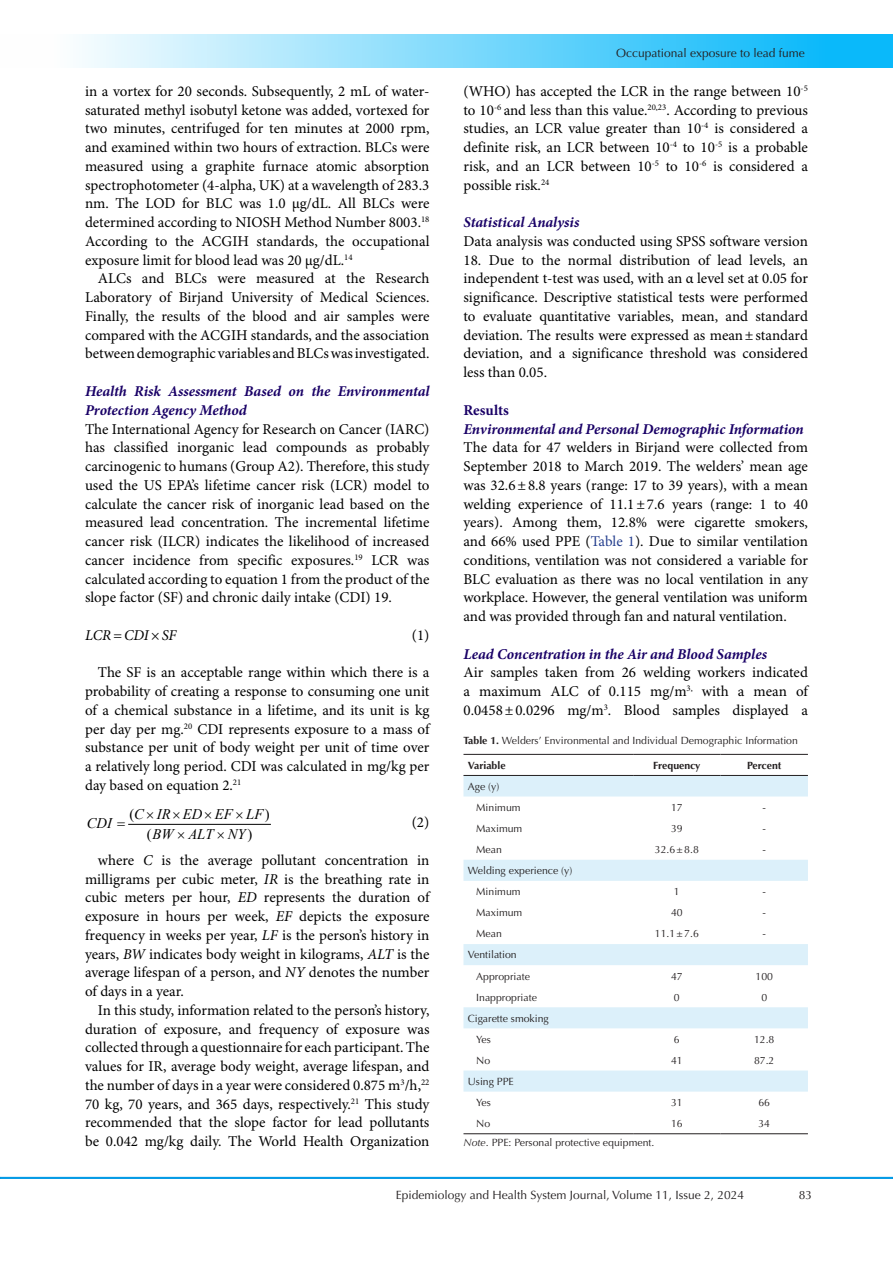
<style>
.page{position:relative;width:893px;height:1263px;background:#fff}
.page>*{position:absolute;margin:0;border:0;box-sizing:border-box;transform-origin:0 0}
.t1{font:15px/18.8px "Minion Pro";color:#000;text-align:justify}
.Heading_2{font:italic 700 15px/18.8px "Minion Pro";letter-spacing:-.005em;color:#190066}
.t2{font:italic 15px "Minion Pro";letter-spacing:-.01em;color:#000}
.Heading_1{font:700 15px "Minion Pro";color:#190066}
.t3{font:italic 14.7px/20.7px "Times New Roman";color:#000;text-align:center}
.t4{font:12px "Optima LT Std";color:#231f20}
.t5{font:10.5px "Optima LT Std";color:#231f20}
.t6{font:700 10.5px "Optima LT Std";color:#231f20}
.s1{font-style:normal}
.s2{font-style:italic}
.s3{color:#253f8e}
.s4{font-weight:700}
</style>
<div class="page">
<hr style="left:0;top:1177px;width:893px;height:2px;background:#0099e5">
<div style="left:0;top:35px;width:892px;height:33px;background:linear-gradient(to right,#fff,#00b4f9)"></div>
<hr style="left:129px;top:824px;width:141px;height:1px;background:#000">
<svg style="left:463px;top:776px;width:345px;height:315px"></svg>
<hr style="left:463px;top:754px;width:170px;height:1px;background:#231f20">
<hr style="left:633px;top:754px;width:87px;height:1px;background:#231f20">
<hr style="left:720px;top:754px;width:88px;height:1px;background:#231f20">
<hr style="left:463px;top:775px;width:170px;height:1px;background:#231f20">
<hr style="left:633px;top:775px;width:87px;height:1px;background:#231f20">
<hr style="left:720px;top:775px;width:88px;height:1px;background:#231f20">
<hr style="left:463px;top:1133px;width:170px;height:1px;background:#231f20">
<hr style="left:633px;top:1133px;width:87px;height:1px;background:#231f20">
<hr style="left:720px;top:1133px;width:88px;height:1px;background:#231f20">
<p class="t1" style="left:85px;top:82px;width:346px">in a vortex for 20 seconds. Subsequently, 2 mL of water&shy;saturated methyl isobutyl ketone was added, vortexed for two minutes, centrifuged for ten minutes at 2000 rpm, and examined within two hours of extraction. BLCs were measured using a graphite furnace atomic absorption spectrophotometer (4-alpha, UK) at a wavelength of 283.3 nm. The LOD for BLC was 1.0 μg/dL. All BLCs were determined according to NIOSH Method Number 8003.<sup>18<br></sup>According to the ACGIH standards, the occupational exposure limit for blood lead was 20 µg/dL.<sup>14</sup></p>
<p class="t1" style="left:85px;top:270px;width:346px;text-indent:13px">ALCs and BLCs were measured at the Research Laboratory of Birjand University of Medical Sciences.<br>Finally, the results of the blood and air samples were compared with the ACGIH standards, and the association between demographic variables and BLCs was investigated.</p>
<p class="Heading_2" style="left:85px;top:382px;width:346px">Health Risk Assessment Based on the Environmental<br>Protection Agency Method</p>
<p class="t1" style="left:85px;top:420px;width:346px">The International Agency for Research on Cancer (IARC) has classified inorganic lead compounds as probably carcinogenic to humans (Group A2). Therefore, this study used the US EPA’s lifetime cancer risk (LCR) model to calculate the cancer risk of inorganic lead based on the measured lead concentration. The incremental lifetime cancer risk (ILCR) indicates the likelihood of increased cancer incidence from specific exposures.<sup>19</sup> LCR was calculated according to equation 1 from the product of the slope factor (SF) and chronic daily intake (CDI) 19.</p>
<p class="t2" style="left:85px;top:625px;width:93px">LCR=CDI×SF</p>
<p class="t1" style="left:412px;top:626px;width:19px">(1)</p>
<p class="t1" style="left:85px;top:664px;width:346px;text-indent:13px">The SF is an acceptable range within which there is a probability of creating a response to consuming one unit of a chemical substance in a lifetime, and its unit is kg per day per mg.<sup>20</sup> CDI represents exposure to a mass of substance per unit of body weight per unit of time over a relatively long period. CDI was calculated in mg/kg per day based on equation 2.<sup>21</sup></p>
<p class="t3" style="left:129px;top:803px;width:142px"><span class="s1">(</span>C IR ED EF LF<span class="s1">) (</span>BW ALT NY <span class="s1">)</span></p>
<p class="t3" style="left:87px;top:812px;width:27px">CDI</p>
<p class="t1" style="left:412px;top:814px;width:19px">(2)</p>
<p class="t1" style="left:85px;top:851px;width:346px;text-indent:13px">where <span class="s2">C</span> is the average pollutant concentration in milligrams per cubic meter, <span class="s2">IR</span> is the breathing rate in cubic meters per hour, <span class="s2">ED</span> represents the duration of exposure in hours per week, <span class="s2">EF</span> depicts the exposure frequency in weeks per year, <span class="s2">LF</span> is the person’s history in years, <span class="s2">BW</span> indicates body weight in kilograms, <span class="s2">ALT</span> is the average lifespan of a person, and <span class="s2">NY</span> denotes the number of days in a year.</p>
<p class="t1" style="left:85px;top:1001px;width:346px;text-indent:13px">In this study, information related to the person’s history, duration of exposure, and frequency of exposure was collected through a questionnaire for each participant. The values for IR, average body weight, average lifespan, and the number of days in a year were considered 0.875 m<sup>3</sup>/h,<sup>22<br></sup>70 kg, 70 years, and 365 days, respectively.<sup>21</sup> This study recommended that the slope factor for lead pollutants be 0.042 mg/kg daily. The World Health Organization</p>
<p class="t4" style="left:616px;top:46px;width:190px">Occupational exposure to lead fume</p>
<p class="t1" style="left:463px;top:82px;width:346px">(WHO) has accepted the LCR in the range between 10<sup>-5 </sup>to 10<sup>-6</sup> and less than this value.<sup>20,23</sup>. According to previous studies, an LCR value greater than 10<sup>-4</sup> is considered a definite risk, an LCR between 10<sup>-4</sup> to 10<sup>-5</sup> is a probable risk, and an LCR between 10<sup>-5</sup> to 10<sup>-6</sup> is considered a possible risk.<sup>24</sup></p>
<p class="Heading_2" style="left:463px;top:213px;width:117px">Statistical Analysis</p>
<p class="t1" style="left:463px;top:232px;width:346px">Data analysis was conducted using SPSS software version</p>
<p class="t1" style="left:463px;top:251px;width:346px">18. Due to the normal distribution of lead levels, an independent t-test was used, with an α level set at 0.05 for significance. Descriptive statistical tests were performed to evaluate quantitative variables, mean, and standard deviation. The results were expressed as mean±standard deviation, and a significance threshold was considered less than 0.05.</p>
<p class="Heading_1" style="left:463px;top:399px;width:47px">Results</p>
<p class="Heading_2" style="left:463px;top:419px;width:342px">Environmental and Personal Demographic Information</p>
<p class="t1" style="left:463px;top:439px;width:346px">The data for 47 welders in Birjand were collected from September 2018 to March 2019. The welders’ mean age was 32.6±8.8 years (range: 17 to 39 years), with a mean welding experience of 11.1±7.6 years (range: 1 to 40 years). Among them, 12.8% were cigarette smokers, and 66% used PPE (<span class="s3">Table 1</span>). Due to similar ventilation conditions, ventilation was not considered a variable for BLC evaluation as there was no local ventilation in any workplace. However, the general ventilation was uniform and was provided through fan and natural ventilation.</p>
<p class="Heading_2" style="left:463px;top:644px;width:305px">Lead Concentration in the Air and Blood Samples</p>
<p class="t1" style="left:463px;top:664px;width:346px">Air samples taken from 26 welding workers indicated a maximum ALC of 0.115 mg/m<sup>3,</sup> with a mean of 0.0458±0.0296 mg/m<sup>3</sup>. Blood samples displayed a</p>
<p class="t5" style="left:463px;top:734px;width:336px"><span class="s4">Table 1.</span> Welders’ Environmental and Individual Demographic Information</p>
<p class="t6" style="left:468px;top:759px;width:39px">Variable</p>
<p class="t6" style="left:653px;top:759px;width:49px">Frequency</p>
<p class="t6" style="left:747px;top:759px;width:36px">Percent</p>
<p class="t5" style="left:468px;top:780px;width:33px">Age (y)</p>
<p class="t5" style="left:476px;top:801px;width:46px">Minimum</p>
<p class="t5" style="left:671px;top:801px;width:13px">17</p>
<p class="t5" style="left:762px;top:801px;width:5px">-</p>
<p class="t5" style="left:476px;top:822px;width:48px">Maximum</p>
<p class="t5" style="left:671px;top:822px;width:13px">39</p>
<p class="t5" style="left:762px;top:822px;width:5px">-</p>
<p class="t5" style="left:476px;top:843px;width:27px">Mean</p>
<p class="t5" style="left:655px;top:843px;width:46px">32.6±8.8</p>
<p class="t5" style="left:762px;top:843px;width:5px">-</p>
<p class="t5" style="left:468px;top:864px;width:106px">Welding experience (y)</p>
<p class="t5" style="left:476px;top:885px;width:46px">Minimum</p>
<p class="t5" style="left:674px;top:885px;width:7px">1</p>
<p class="t5" style="left:762px;top:885px;width:5px">-</p>
<p class="t5" style="left:476px;top:907px;width:48px">Maximum</p>
<p class="t5" style="left:671px;top:907px;width:13px">40</p>
<p class="t5" style="left:762px;top:907px;width:5px">-</p>
<p class="t5" style="left:476px;top:928px;width:27px">Mean</p>
<p class="t5" style="left:655px;top:928px;width:46px">11.1±7.6</p>
<p class="t5" style="left:762px;top:928px;width:5px">-</p>
<p class="t5" style="left:468px;top:949px;width:51px">Ventilation</p>
<p class="t5" style="left:476px;top:970px;width:55px">Appropriate</p>
<p class="t5" style="left:671px;top:970px;width:13px">47</p>
<p class="t5" style="left:755px;top:970px;width:19px">100</p>
<p class="t5" style="left:476px;top:991px;width:62px">Inappropriate</p>
<p class="t5" style="left:674px;top:991px;width:7px">0</p>
<p class="t5" style="left:761px;top:991px;width:7px">0</p>
<p class="t5" style="left:468px;top:1012px;width:83px">Cigarette smoking</p>
<p class="t5" style="left:476px;top:1033px;width:16px">Yes</p>
<p class="t5" style="left:674px;top:1033px;width:7px">6</p>
<p class="t5" style="left:754px;top:1033px;width:22px">12.8</p>
<p class="t5" style="left:476px;top:1054px;width:16px">No</p>
<p class="t5" style="left:671px;top:1054px;width:13px">41</p>
<p class="t5" style="left:754px;top:1054px;width:22px">87.2</p>
<p class="t5" style="left:468px;top:1075px;width:48px">Using PPE</p>
<p class="t5" style="left:476px;top:1096px;width:16px">Yes</p>
<p class="t5" style="left:671px;top:1096px;width:13px">31</p>
<p class="t5" style="left:758px;top:1096px;width:13px">66</p>
<p class="t5" style="left:476px;top:1117px;width:16px">No</p>
<p class="t5" style="left:671px;top:1117px;width:13px">16</p>
<p class="t5" style="left:758px;top:1117px;width:13px">34</p>
<p class="t5" style="left:463px;top:1136px;width:192px"><span class="s2">Note</span>. PPE: Personal protective equipment.</p>
<p class="t4" style="left:396px;top:1188px;width:350px">Epidemiology and Health System Journal, Volume 11, Issue 2, 2024</p>
<p class="t4" style="left:799px;top:1188px;width:15px">83</p>
</div>
